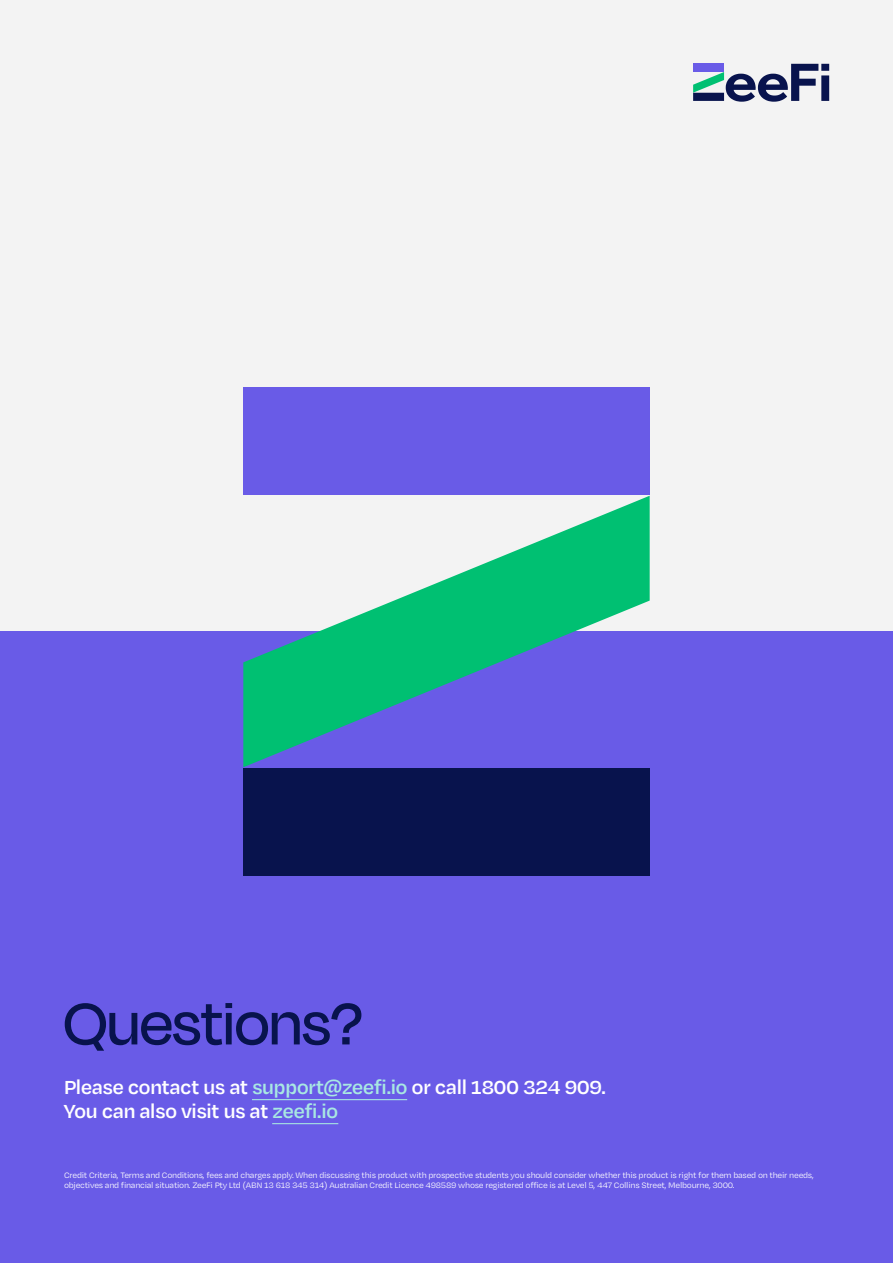
<style>
.page{position:relative;width:893px;height:1263px;background:#f3f3f3}
.page>*{position:absolute;margin:0;border:0;box-sizing:border-box;transform-origin:0 0}
.t1{font:500 67.5px "Degular Display";color:#08134d}
.t2{font:600 21.75px/24px "Degular Text";letter-spacing:-.035em;color:#fff}
.t3{font:9px/10.8px "Degular Text";letter-spacing:-.03em;color:#fff}
.s1{color:#a8e8e2}
</style>
<div class="page">
<div style="left:0;top:631px;width:893px;height:632px;background:#695be7"></div>
<div style="left:243px;top:768px;width:407px;height:107px;background:#08134d"></div>
<div style="left:243px;top:388px;width:407px;height:107px;background:#695be7"></div>
<svg style="left:243px;top:496px;width:407px;height:271px"></svg>
<svg style="left:693px;top:64px;width:136px;height:38px"></svg>
<hr style="left:252px;top:1099px;width:155px;height:1px;background:#a8e8e2">
<hr style="left:272px;top:1123px;width:66px;height:1px;background:#a8e8e2">
<h1 class="t1" style="left:64px;top:985px;width:300px">Questions?</h1>
<h2 class="t2" style="left:64px;top:1073px;width:544px">Please contact us at <span class="s1">support@zeefi.io</span> or call 1800 324 909.<br>You can also visit us at <span class="s1">zeefi.io</span></h2>
<p class="t3" style="left:64px;top:1169px;width:751px">Credit Criteria, Terms and Conditions, fees and charges apply. When discussing this product with prospective students you should consider whether this product is right for them based on their needs, objectives and financial situation. ZeeFi Pty Ltd (ABN 13 618 345 314) Australian Credit Licence 498589 whose registered office is at Level 5, 447 Collins Street, Melbourne, 3000.</p>
</div>
